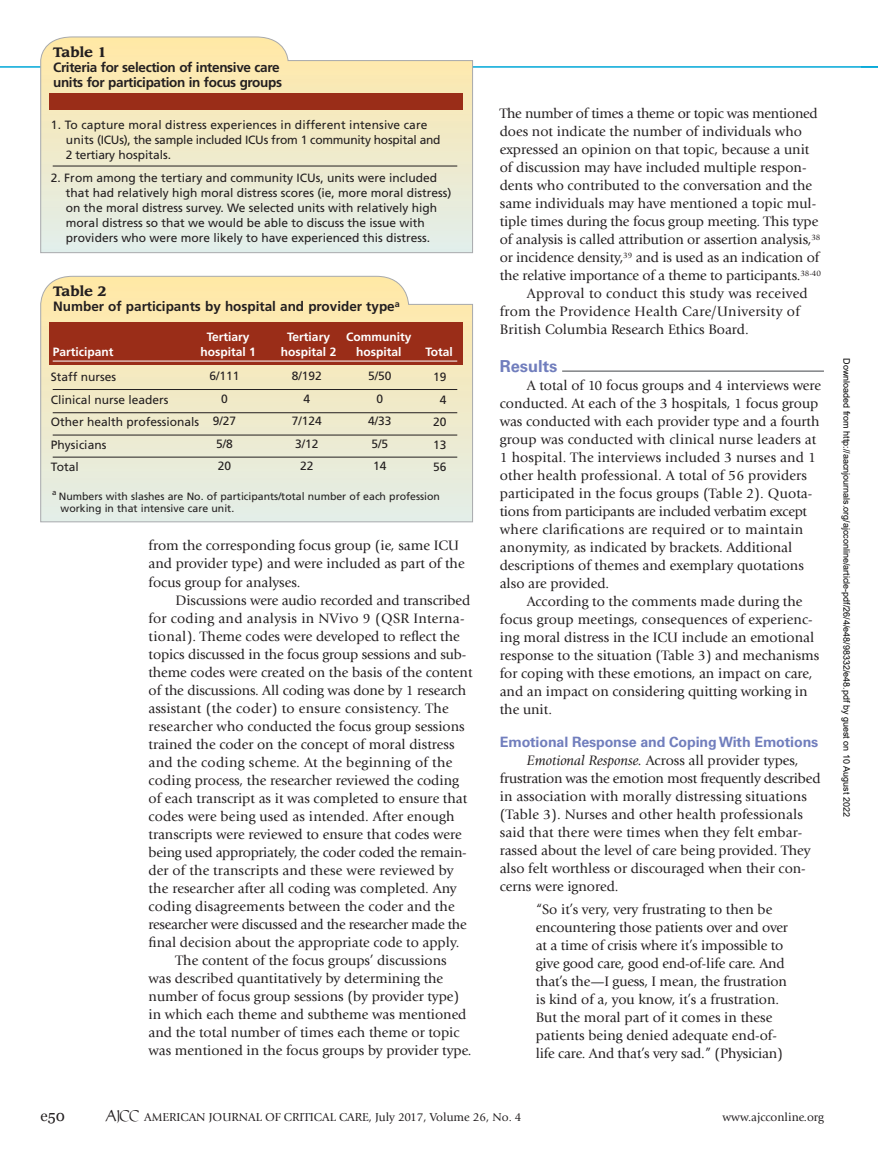
<style>
.page{position:relative;width:878px;height:1175px;background:#fff}
.page>*{position:absolute;margin:0;border:0;box-sizing:border-box;transform-origin:0 0}
.t1{font:700 16.5px "Univers LT Std";color:#717ebd}
.t2{font:15px "Georgia";color:#231f20}
.t3{font:14.25px/18px "Giovanni Std";color:#231f20}
.t4{font:14.25px "Giovanni Std";letter-spacing:.02em;color:#231f20}
.t5{font:14.25px "Giovanni Std";letter-spacing:-.02em;color:#231f20}
.t6{font:700 14.25px "Univers LT Std";letter-spacing:-.01em;color:#717ebd}
.t7{font:700 13.5px/15px "Frutiger";letter-spacing:-.025em;color:#231f20}
.t8{font:700 13.5px "Frutiger";color:#231f20}
.t9{font:700 13.5px "Leawood Std";color:#231f20}
.t10{font:12px/22.5px "Frutiger";color:#231f20;text-align:center}
.t11{font:12px "Giovanni Std";color:#231f20}
.t12{font:700 12px/15px "Frutiger";color:#fff;text-align:center}
.t13{font:10.5px/12.6px "Frutiger";color:#231f20}
.t14{font:9px "Arial";color:#000}
.s1{font-style:italic}
.s2{font-family:"Publius";font-size:13.5px}
</style>
<div class="page">
<hr style="left:0;top:66px;width:878px;height:2px;background:#00a7d8">
<svg style="left:860px;top:66px;width:18px;height:2px"></svg>
<hr style="left:562px;top:370px;width:261px;height:2px;background:#808285">
<svg style="left:40px;top:37px;width:433px;height:216px;background:#eee9cc"></svg>
<div style="left:49px;top:94px;width:413px;height:16px;background:#9a2d18"></div>
<hr style="left:53px;top:166px;width:404px;height:1px;background:#231f20">
<svg style="left:40px;top:276px;width:433px;height:246px;background:#eee9ca"></svg>
<div style="left:49px;top:322px;width:413px;height:43px;background:#9a2d18"></div>
<hr style="left:53px;top:361px;width:404px;height:1px;background:#fff">
<hr style="left:53px;top:389px;width:404px;height:1px;background:#231f20">
<hr style="left:53px;top:412px;width:404px;height:1px;background:#231f20">
<hr style="left:53px;top:435px;width:404px;height:1px;background:#231f20">
<hr style="left:53px;top:457px;width:404px;height:1px;background:#231f20">
<p class="t9" style="left:53px;top:44px;width:55px">Table 1</p>
<p class="t7" style="left:53px;top:60px;width:230px">Criteria for selection of intensive care units for participation in focus groups</p>
<p class="t10" style="left:66px;top:117px;width:376px;line-height:15px;text-align:left;text-indent:-15px">1. To capture moral distress experiences in different intensive care units (ICUs), the sample included ICUs from 1 community hospital and<br>2 tertiary hospitals.</p>
<p class="t10" style="left:66px;top:170px;width:387px;line-height:15px;text-align:left;text-indent:-15px">2. From among the tertiary and community ICUs, units were included that had relatively high moral distress scores (ie, more moral distress) on the moral distress survey. We selected units with relatively high moral distress so that we would be able to discuss the issue with providers who were more likely to have experienced this distress.</p>
<p class="t9" style="left:53px;top:283px;width:55px">Table 2</p>
<p class="t8" style="left:53px;top:299px;width:348px">Number of participants by hospital and provider type<sup>a</sup></p>
<p class="t12" style="left:53px;top:345px;width:62px">Participant</p>
<p class="t12" style="left:200px;top:330px;width:57px">Tertiary hospital 1</p>
<p class="t12" style="left:281px;top:330px;width:57px">Tertiary hospital 2</p>
<p class="t12" style="left:346px;top:330px;width:67px">Community hospital</p>
<p class="t12" style="left:425px;top:345px;width:29px">Total</p>
<p class="t10" style="left:209px;top:365px;width:32px">6/111<br>0<br>9/27<br>5/8<br>20</p>
<p class="t10" style="left:292px;top:365px;width:32px">8/192<br>4<br>7/124<br>3/12<br>22</p>
<p class="t10" style="left:368px;top:365px;width:25px">5/50<br>0<br>4/33<br>5/5<br>14</p>
<p class="t10" style="left:51px;top:366px;width:150px;text-align:left">Staff nurses<br>Clinical nurse leaders<br>Other health professionals<br>Physicians<br>Total</p>
<p class="t10" style="left:433px;top:366px;width:15px">19<br>4<br>20<br>13<br>56</p>
<p class="t13" style="left:61px;top:490px;width:381px;text-indent:-9px"><sup>a</sup> Numbers with slashes are No. of participants/total number of each profession working in that intensive care unit.</p>
<p class="t3" style="left:148px;top:537px;width:317px">from the corresponding focus group (ie, same ICU and provider type) and were included as part of the focus group for analyses.</p>
<p class="t3" style="left:176px;top:591px;width:296px">Discussions were audio recorded and transcribed</p>
<p class="t4" style="left:148px;top:610px;width:317px">for coding and analysis in NVivo 9 (QSR Interna-</p>
<p class="t3" style="left:148px;top:627px;width:312px">tional). Theme codes were developed to reflect the</p>
<p class="t3" style="left:148px;top:645px;width:319px">topics discussed in the focus group sessions and sub-</p>
<p class="t3" style="left:148px;top:663px;width:325px">theme codes were created on the basis of the content</p>
<p class="t3" style="left:148px;top:681px;width:319px">of the discussions. All coding was done by 1 research</p>
<p class="t4" style="left:148px;top:700px;width:302px">assistant (the coder) to ensure consistency. The</p>
<p class="t3" style="left:148px;top:717px;width:318px">researcher who conducted the focus group sessions</p>
<p class="t3" style="left:148px;top:735px;width:307px">trained the coder on the concept of moral distress</p>
<p class="t4" style="left:148px;top:754px;width:305px">and the coding scheme. At the beginning of the</p>
<p class="t3" style="left:148px;top:771px;width:312px">coding process, the researcher reviewed the coding</p>
<p class="t3" style="left:148px;top:789px;width:320px">of each transcript as it was completed to ensure that</p>
<p class="t3" style="left:148px;top:807px;width:307px">codes were being used as intended. After enough</p>
<p class="t3" style="left:148px;top:825px;width:314px">transcripts were reviewed to ensure that codes were</p>
<p class="t5" style="left:148px;top:844px;width:319px">being used appropriately, the coder coded the remain-</p>
<p class="t3" style="left:148px;top:861px;width:307px">der of the transcripts and these were reviewed by</p>
<p class="t3" style="left:148px;top:879px;width:309px">the researcher after all coding was completed. Any</p>
<p class="t3" style="left:148px;top:897px;width:307px">coding disagreements between the coder and the</p>
<p class="t5" style="left:148px;top:916px;width:319px">researcher were discussed and the researcher made the</p>
<p class="t3" style="left:148px;top:933px;width:312px">final decision about the appropriate code to apply.</p>
<p class="t3" style="left:176px;top:951px;width:273px">The content of the focus groups’ discussions</p>
<p class="t3" style="left:148px;top:969px;width:296px">was described quantitatively by determining the</p>
<p class="t3" style="left:148px;top:987px;width:312px">number of focus group sessions (by provider type)</p>
<p class="t3" style="left:148px;top:1005px;width:319px">in which each theme and subtheme was mentioned</p>
<p class="t3" style="left:148px;top:1023px;width:312px">and the total number of times each theme or topic</p>
<p class="t3" style="left:148px;top:1041px;width:324px">was mentioned in the focus groups by provider type.</p>
<p class="t5" style="left:500px;top:106px;width:319px">The number of times a theme or topic was mentioned</p>
<p class="t3" style="left:500px;top:123px;width:304px">does not indicate the number of individuals who</p>
<p class="t3" style="left:500px;top:141px;width:311px">expressed an opinion on that topic, because a unit</p>
<p class="t3" style="left:500px;top:159px;width:308px">of discussion may have included multiple respon-</p>
<p class="t3" style="left:500px;top:177px;width:314px">dents who contributed to the conversation and the</p>
<p class="t3" style="left:500px;top:195px;width:318px">same individuals may have mentioned a topic mul-</p>
<p class="t3" style="left:500px;top:213px;width:320px">tiple times during the focus group meeting. This type</p>
<p class="t3" style="left:500px;top:231px;width:322px">of analysis is called attribution or assertion analysis,<sup>38</sup></p>
<p class="t3" style="left:499px;top:249px;width:321px">or incidence density,<sup>39</sup> and is used as an indication of</p>
<p class="t3" style="left:500px;top:267px;width:323px">the relative importance of a theme to participants.<sup>38-40</sup></p>
<p class="t4" style="left:526px;top:286px;width:282px">Approval to conduct this study was received</p>
<p class="t4" style="left:499px;top:304px;width:301px">from the Providence Health Care/University of</p>
<p class="t3" style="left:499px;top:321px;width:250px">British Columbia Research Ethics Board.</p>
<p class="t1" style="left:500px;top:356px;width:59px">Results</p>
<p class="t3" style="left:499px;top:376px;width:323px;text-indent:27px">A total of 10 focus groups and 4 interviews were conducted. At each of the 3 hospitals, 1 focus group was conducted with each provider type and a fourth group was conducted with clinical nurse leaders at 1 hospital. The interviews included 3 nurses and 1 other health professional. A total of 56 providers participated in the focus groups (Table 2). Quota&shy;tions from participants are included verbatim except where clarifications are required or to maintain anonymity, as indicated by brackets. Additional descriptions of themes and exemplary quotations also are provided.</p>
<p class="t3" style="left:499px;top:592px;width:321px;text-indent:27px">According to the comments made during the focus group meetings, consequences of experienc&shy;ing moral distress in the ICU include an emotional response to the situation (Table 3) and mechanisms for coping with these emotions, an impact on care, and an impact on considering quitting working in the unit.</p>
<p class="t6" style="left:499px;top:733px;width:320px">Emotional Response and Coping With Emotions</p>
<p class="t3" style="left:499px;top:751px;width:322px;text-indent:27px"><span class="s1">Emotional Response.</span> Across all provider types, frustration was the emotion most frequently described in association with morally distressing situations (Table 3). Nurses and other health professionals said that there were times when they felt embar&shy;rassed about the level of care being provided. They also felt worthless or discouraged when their con&shy;cerns were ignored.</p>
<p class="t3" style="left:535px;top:900px;width:253px">“So it’s very, very frustrating to then be encountering those patients over and over at a time of crisis where it’s impossible to give good care, good end-of-life care. And that’s the—I guess, I mean, the frustration is kind of a, you know, it’s a frustration.<br>But the moral part of it comes in these patients being denied adequate end-of&shy;life care. And that’s very sad.” (Physician)</p>
<p class="t14" style="left:850px;top:358px;width:460px;rotate:90deg">Downloaded from http://aacnjournals.org/ajcconline/article-pdf/26/4/e48/98332/e48.pdf by guest on 10 August 2022</p>
<p class="t2" style="left:40px;top:1106px;width:25px">e50</p>
<p class="t11" style="left:105px;top:1110px;width:417px"><span class="s2">AJCC</span> AMERICAN JOURNAL OF CRITICAL CARE, July 2017, Volume 26, No. 4</p>
<p class="t11" style="left:722px;top:1110px;width:103px">www.ajcconline.org</p>
</div>
